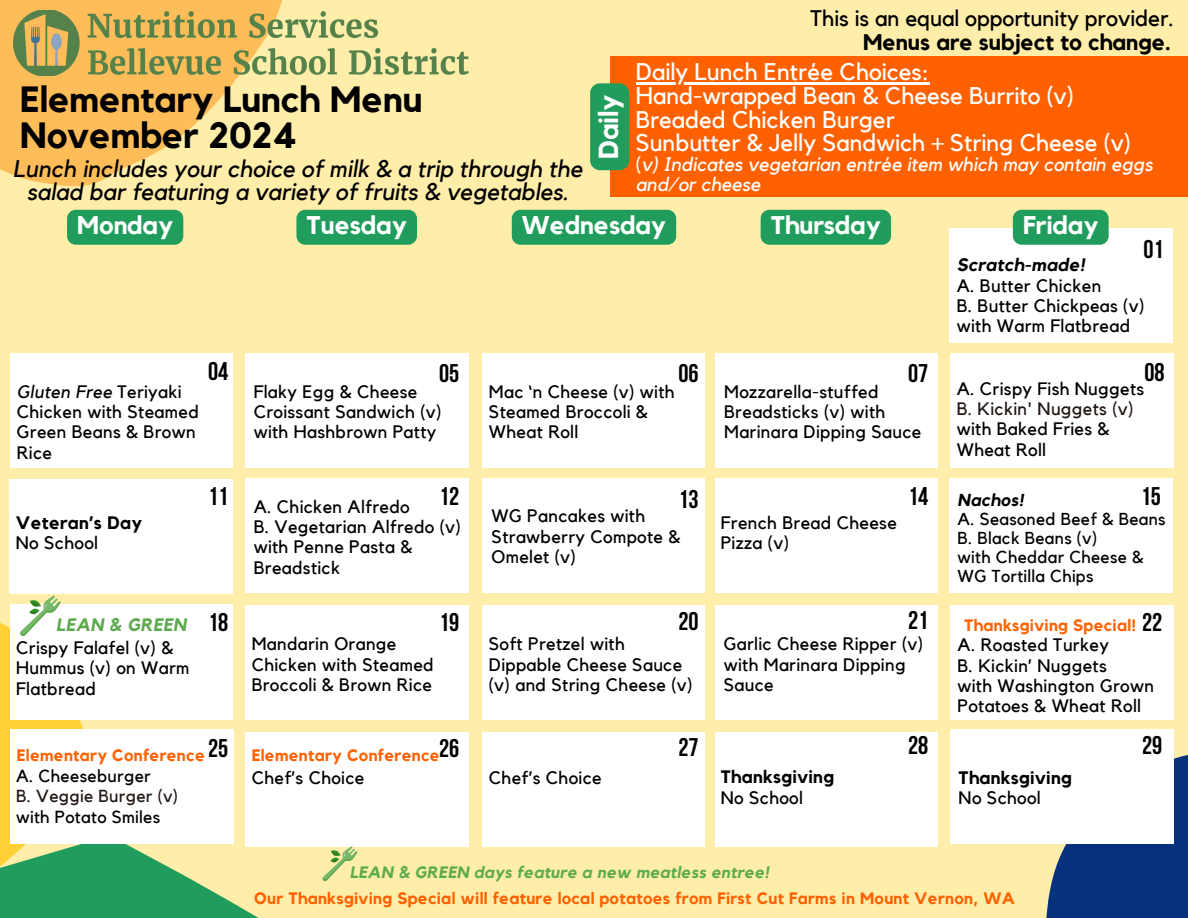
<style>
.page{position:relative;width:1188px;height:918px;background:#fea}
.page>*{position:absolute;margin:0;border:0;box-sizing:border-box;transform-origin:0 0}
.t1{font:700 36.3px/36px "Kollektif";color:#000}
.t2{font:700 27.45px "Kollektif";color:#fff}
.t3{font:700 25.5px "Bebas Neue";color:#000}
.t4{font:700 25.5px "Kollektif";color:#fff}
.t5{font:24px/23.7px "Kollektif";color:#fff}
.t6{font:italic 24px/23.7px "Kollektif";color:#000;text-align:center}
.t7{font:22.5px "Kollektif";color:#000}
.t8{font:700 22.5px "Kollektif";color:#000}
.t9{font:italic 19.5px/19.2px "Kollektif";color:#fff}
.t10{font:18px/20.2px "Kollektif";letter-spacing:.02em;color:#000}
.t11{font:700 18px/20.2px "Kollektif";letter-spacing:.02em;color:#000}
.t12{font:italic 700 18px "Kollektif";letter-spacing:.02em;color:#5eab4f}
.t13{font:17.4px "Kollektif";letter-spacing:.02em;color:#000}
.t14{font:17.4px "Kollektif";letter-spacing:.02em;color:#231815}
.t15{font:17.25px/19.2px "Kollektif";letter-spacing:.02em;color:#000}
.t16{font:italic 700 17.25px "Kollektif";letter-spacing:.02em;color:#000}
.t17{font:700 16.5px "Kollektif";letter-spacing:.02em;color:#ff6100}
.t18{font:italic 700 16.5px "Kollektif";letter-spacing:.02em;color:#5eab4f}
.s1{font-style:normal}
.s2{font-weight:700;font-style:italic}
.s3{font-style:italic}
.s4{color:#231815}
.s5{font-weight:400}
</style>
<div class="page">
<svg style="left:956px;top:686px;width:232px;height:232px;fill:#06327d"></svg>
<svg style="left:0;top:588px;width:616px;height:330px"></svg>
<svg style="left:0;top:536px;width:138px;height:332px"></svg>
<svg style="left:0;top:0;width:417px;height:245px"></svg>
<div style="left:949px;top:228px;width:223px;height:114px;background:#fff"></div>
<div style="left:610px;top:57px;width:578px;height:140px;background:#ff6100"></div>
<div style="left:11px;top:353px;width:222px;height:114px;background:#fff"></div>
<div style="left:10px;top:479px;width:223px;height:115px;background:#fff"></div>
<img style="left:14px;top:11px;width:454px;height:65px">
<div style="left:11px;top:604px;width:222px;height:115px;background:#fff"></div>
<div style="left:11px;top:730px;width:223px;height:114px;background:#fff"></div>
<div style="left:245px;top:354px;width:223px;height:114px;background:#fff"></div>
<div style="left:245px;top:478px;width:223px;height:115px;background:#fff"></div>
<div style="left:245px;top:605px;width:223px;height:114px;background:#fff"></div>
<div style="left:483px;top:354px;width:222px;height:114px;background:#fff"></div>
<div style="left:483px;top:478px;width:222px;height:115px;background:#fff"></div>
<div style="left:483px;top:605px;width:222px;height:114px;background:#fff"></div>
<div style="left:716px;top:354px;width:222px;height:114px;background:#fff"></div>
<div style="left:715px;top:478px;width:222px;height:115px;background:#fff"></div>
<div style="left:715px;top:605px;width:222px;height:114px;background:#fff"></div>
<div style="left:950px;top:354px;width:223px;height:114px;background:#fff"></div>
<div style="left:949px;top:478px;width:223px;height:115px;background:#fff"></div>
<div style="left:950px;top:605px;width:223px;height:114px;background:#fff"></div>
<div style="left:245px;top:732px;width:223px;height:114px;background:#fff"></div>
<div style="left:483px;top:732px;width:222px;height:114px;background:#fff"></div>
<div style="left:715px;top:732px;width:222px;height:114px;background:#fff"></div>
<svg style="left:20px;top:596px;width:41px;height:40px"></svg>
<hr style="left:636px;top:83px;width:293px;height:2px;background:#fff">
<div style="left:512px;top:210px;width:164px;height:35px;background:#209d5c"></div>
<div style="left:761px;top:210px;width:130px;height:35px;background:#209d5c;border-radius:9px"></div>
<div style="left:1013px;top:210px;width:96px;height:35px;background:#209d5c;border-radius:9px"></div>
<div style="left:296px;top:210px;width:121px;height:35px;background:#209d5c;border-radius:9px"></div>
<div style="left:67px;top:210px;width:116px;height:35px;background:#209d5c;border-radius:9px"></div>
<div style="left:590px;top:83px;width:39px;height:87px;background:#209d5c;border-radius:10px"></div>
<div style="left:950px;top:730px;width:223px;height:114px;background:#fff"></div>
<svg style="left:323px;top:846px;width:34px;height:35px"></svg>
<h2 class="t7" style="left:811px;top:8px;width:365px">This is an equal opportunity provider.</h2>
<h6 class="t8" style="left:863px;top:32px;width:309px">Menus are subject to change.</h6>
<h2 class="t5" style="left:636px;top:61px;width:497px">Daily Lunch Entrée Choices:<br>Hand-wrapped Bean &amp; Cheese Burrito (v)<br>Breaded Chicken Burger<br>Sunbutter &amp; Jelly Sandwich + String Cheese (v)</h2>
<h2 class="t9" style="left:636px;top:156px;width:519px"><span class="s1">(</span>v) Indicates vegetarian entrée item which may contain eggs and/or cheese</h2>
<h4 class="t1" style="left:20px;top:83px;width:404px">Elementary Lunch Menu<br>November 2024</h4>
<p class="t2" style="left:596px;top:159px;width:66px;rotate:-90deg">Daily</p>
<h3 class="t6" style="left:13px;top:158px;width:571px">Lunch includes your choice of milk &amp; a trip through the salad bar featuring a variety of fruits &amp; vegetables.</h3>
<h2 class="t4" style="left:77px;top:213px;width:97px">Monday</h2>
<h2 class="t4" style="left:307px;top:213px;width:102px">Tuesday</h2>
<h6 class="t4" style="left:522px;top:213px;width:146px">Wednesday</h6>
<h2 class="t4" style="left:771px;top:213px;width:111px">Thursday</h2>
<h4 class="t4" style="left:1023px;top:213px;width:77px">Friday</h4>
<p class="t3" style="left:1144px;top:239px;width:22px">01</p>
<h6 class="t10" style="left:957px;top:256px;width:189px"><span class="s2">Scratch-made!<br></span>A. Butter Chicken<br>B. Butter Chickpeas (v) with Warm Flatbread</h6>
<h1 class="t3" style="left:208px;top:361px;width:22px">04</h1>
<h6 class="t3" style="left:1144px;top:362px;width:22px">08</h6>
<h6 class="t3" style="left:439px;top:363px;width:22px">05</h6>
<p class="t3" style="left:678px;top:363px;width:22px">06</p>
<h6 class="t3" style="left:908px;top:363px;width:22px">07</h6>
<p class="t10" style="left:17px;top:382px;width:184px"><span class="s3">Gluten Free</span> Teriyaki<br>Chicken with Steamed<br>Green Beans &amp; Brown<br>Rice</p>
<p class="t10" style="left:489px;top:382px;width:187px">Mac ‘n Cheese (v) with<br>Steamed Broccoli &amp;<br>Wheat Roll</p>
<p class="t10" style="left:724px;top:382px;width:199px">Mozzarella-stuffed<br>Breadsticks (v) with<br>Marinara Dipping Sauce</p>
<p class="t10" style="left:957px;top:379px;width:189px">A. Crispy Fish Nuggets<br><span class="s4">B. Kickin' Nuggets (v) </span>with Baked Fries &amp;<br>Wheat Roll</p>
<h6 class="t10" style="left:254px;top:382px;width:189px">Flaky Egg &amp; Cheese<br>Croissant Sandwich (v) with Hashbrown Patty</h6>
<p class="t11" style="left:16px;top:513px;width:128px">Veteran’s Day<br><span class="s5">No School</span></p>
<h2 class="t3" style="left:208px;top:486px;width:22px">11</h2>
<p class="t12" style="left:56px;top:616px;width:131px">LEAN &amp; GREEN</p>
<h6 class="t10" style="left:16px;top:638px;width:175px">Crispy Falafel (v) &amp;<br>Hummus (v) on Warm<br>Flatbread</h6>
<p class="t3" style="left:208px;top:612px;width:22px">18</p>
<h6 class="t3" style="left:439px;top:486px;width:22px">12</h6>
<p class="t10" style="left:254px;top:497px;width:209px">A. Chicken Alfredo<br>B. Vegetarian Alfredo (v) with Penne Pasta &amp;<br>Breadstick</p>
<h6 class="t3" style="left:678px;top:489px;width:22px">13</h6>
<p class="t10" style="left:492px;top:507px;width:190px">WG Pancakes with<br>Strawberry Compote &amp;<br>Omelet (v)</p>
<p class="t10" style="left:721px;top:513px;width:178px">French Bread Cheese<br>Pizza (v)</p>
<p class="t3" style="left:908px;top:486px;width:22px">14</p>
<p class="t3" style="left:1141px;top:486px;width:22px">15</p>
<h6 class="t16" style="left:958px;top:492px;width:68px">Nachos!</h6>
<p class="t15" style="left:958px;top:510px;width:210px">A. Seasoned Beef &amp; Beans</p>
<p class="t15" style="left:958px;top:529px;width:141px">B. Black Beans (v)</p>
<p class="t15" style="left:958px;top:548px;width:188px">with Cheddar Cheese &amp;<br>WG Tortilla Chips</p>
<h6 class="t3" style="left:908px;top:609px;width:22px">21</h6>
<p class="t3" style="left:678px;top:611px;width:22px">20</p>
<h6 class="t3" style="left:1142px;top:612px;width:22px">22</h6>
<p class="t3" style="left:439px;top:612px;width:22px">19</p>
<p class="t17" style="left:964px;top:618px;width:173px">Thanksgiving Special!</p>
<h5 class="t10" style="left:252px;top:635px;width:184px">Mandarin Orange<br>Chicken with Steamed<br>Broccoli &amp; Brown Rice</h5>
<h6 class="t10" style="left:489px;top:635px;width:205px">Soft Pretzel with<br>Dippable Cheese Sauce (v) and String Cheese (v)</h6>
<p class="t10" style="left:724px;top:635px;width:201px">Garlic Cheese Ripper (v) with Marinara Dipping<br>Sauce</p>
<p class="t10" style="left:958px;top:636px;width:198px">A. Roasted Turkey<br>B. Kickin’ Nuggets<br>with Washington Grown<br>Potatoes &amp; Wheat Roll</p>
<p class="t3" style="left:439px;top:738px;width:22px">26</p>
<p class="t3" style="left:678px;top:736px;width:22px">27</p>
<h6 class="t3" style="left:908px;top:735px;width:22px">28</h6>
<p class="t3" style="left:208px;top:738px;width:22px">25</p>
<p class="t17" style="left:17px;top:748px;width:190px">Elementary Conference</p>
<h6 class="t17" style="left:252px;top:748px;width:190px">Elementary Conference</h6>
<p class="t13" style="left:16px;top:768px;width:136px">A. Cheeseburger</p>
<p class="t14" style="left:16px;top:788px;width:163px">B. Veggie Burger (v)</p>
<p class="t13" style="left:16px;top:809px;width:146px">with Potato Smiles</p>
<p class="t10" style="left:252px;top:768px;width:114px">Chef’s Choice</p>
<h6 class="t10" style="left:489px;top:769px;width:114px">Chef’s Choice</h6>
<p class="t11" style="left:721px;top:768px;width:115px">Thanksgiving<br><span class="s5">No School</span></p>
<p class="t11" style="left:959px;top:768px;width:115px">Thanksgiving<br><span class="s5">No School</span></p>
<p class="t18" style="left:350px;top:865px;width:421px">LEAN &amp; GREEN days feature a new meatless entree!</p>
<h6 class="t17" style="left:254px;top:891px;width:762px">Our Thanksgiving Special will feature local potatoes from First Cut Farms in Mount Vernon, WA</h6>
<p class="t3" style="left:1142px;top:735px;width:22px">29</p>
</div>
